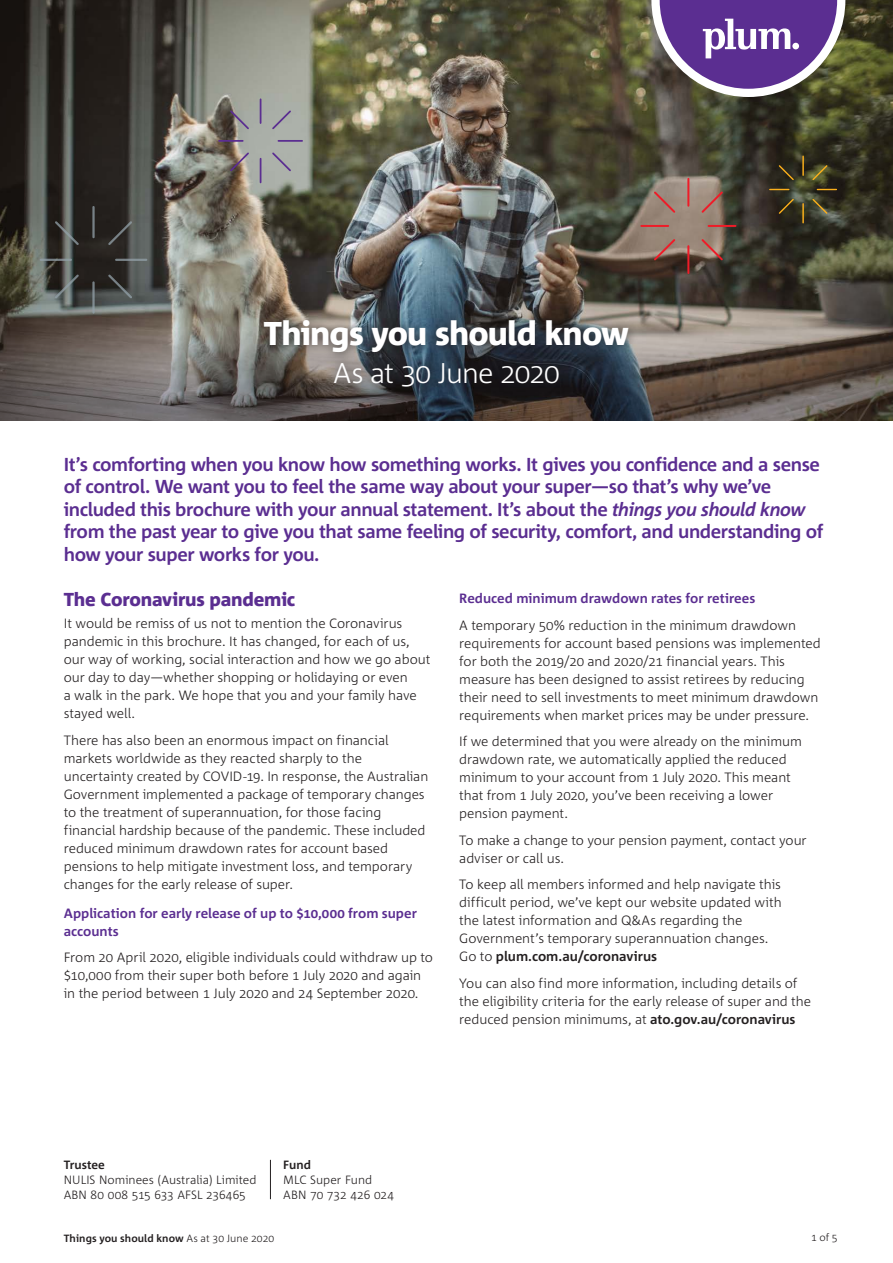
<style>
.page{position:relative;width:893px;height:1263px;background:#fff}
.page>*{position:absolute;margin:0;border:0;box-sizing:border-box;transform-origin:0 0}
.t1{font:800 33px "Corpid";letter-spacing:-.025em;color:#fff}
.t2{font:300 28.5px "Corpid";letter-spacing:-.035em;color:#fff}
.t3{font:700 18.75px/22.5px "Corpid";letter-spacing:-.025em;color:#5b2e91}
.t4{font:800 18.75px "Corpid";letter-spacing:-.01em;color:#5b2e91}
.t5{font:300 13.5px/18px "Corpid";letter-spacing:-.005em;color:#231f20}
.t6{font:700 13.5px/18px "Corpid";color:#5b2e91}
.t7{font:300 12px/15px "Corpid";color:#231f20}
.t8{font:700 12px "Corpid";letter-spacing:.005em;color:#231f20}
.t9{font:700 10.5px "Corpid";letter-spacing:.01em;color:#231f20}
.t10{font:300 10.5px "Corpid";color:#231f20}
.s1{font-style:italic}
.s2{font-weight:700}
.s3{font-weight:300}
</style>
<div class="page">
<img style="left:0;top:0;width:893px;height:326px">
<svg style="left:0;top:326px;width:893px;height:95px;background:#645c57"></svg>
<svg style="left:651px;top:0;width:194px;height:97px"></svg>
<div style="left:254px;top:310px;width:384px;height:86px;background:#231f20;opacity:.73"></div>
<hr style="left:270px;top:1160px;width:1px;height:39px;background:#231f20">
<svg style="left:106px;top:272px;width:28px;height:28px"></svg>
<svg style="left:53px;top:219px;width:28px;height:28px"></svg>
<svg style="left:53px;top:272px;width:28px;height:28px"></svg>
<svg style="left:106px;top:219px;width:28px;height:28px"></svg>
<hr style="left:92px;top:282px;width:3px;height:31px;background:#94a2aa">
<hr style="left:92px;top:207px;width:3px;height:30px;background:#94a2aa">
<hr style="left:41px;top:259px;width:30px;height:2px;background:#94a2aa">
<hr style="left:116px;top:259px;width:30px;height:2px;background:#94a2aa">
<svg style="left:271px;top:151px;width:22px;height:22px"></svg>
<svg style="left:229px;top:109px;width:22px;height:22px"></svg>
<svg style="left:229px;top:151px;width:22px;height:22px"></svg>
<svg style="left:271px;top:109px;width:22px;height:22px"></svg>
<svg style="left:260px;top:159px;width:1px;height:23px"></svg>
<svg style="left:260px;top:99px;width:1px;height:24px"></svg>
<hr style="left:219px;top:140px;width:24px;height:2px;background:#5b2e91">
<hr style="left:278px;top:140px;width:24px;height:2px;background:#5b2e91">
<svg style="left:700px;top:237px;width:25px;height:25px"></svg>
<svg style="left:652px;top:190px;width:25px;height:25px"></svg>
<svg style="left:652px;top:237px;width:25px;height:25px"></svg>
<svg style="left:700px;top:190px;width:25px;height:25px"></svg>
<hr style="left:687px;top:246px;width:2px;height:27px;background:#ee1c28">
<hr style="left:687px;top:179px;width:2px;height:27px;background:#ee1c28">
<hr style="left:641px;top:225px;width:27px;height:2px;background:#ee1c28">
<hr style="left:709px;top:225px;width:26px;height:2px;background:#ee1c28">
<svg style="left:811px;top:197px;width:18px;height:18px"></svg>
<svg style="left:777px;top:164px;width:18px;height:17px"></svg>
<svg style="left:777px;top:197px;width:18px;height:18px"></svg>
<svg style="left:811px;top:164px;width:18px;height:17px"></svg>
<svg style="left:802px;top:204px;width:2px;height:19px"></svg>
<svg style="left:802px;top:156px;width:2px;height:19px"></svg>
<svg style="left:770px;top:189px;width:19px;height:1px"></svg>
<svg style="left:817px;top:189px;width:19px;height:1px"></svg>
<h1 class="t1" style="left:264px;top:316px;width:367px">Things you should know</h1>
<h2 class="t2" style="left:333px;top:357px;width:228px">As at 30 June 2020</h2>
<p class="t3" style="left:64px;top:453px;width:761px">It’s comforting when you know how something works. It gives you confidence and a sense of control. We want you to feel the same way about your super—so that’s why we’ve included this brochure with your annual statement. It’s about the <span class="s1">things you should know </span>from the past year to give you that same feeling of security, comfort, and understanding of how your super works for you.</p>
<h3 class="t4" style="left:64px;top:589px;width:233px">The Coronavirus pandemic</h3>
<p class="t5" style="left:64px;top:615px;width:368px">It would be remiss of us not to mention the Coronavirus pandemic in this brochure. It has changed, for each of us, our way of working, social interaction and how we go about our day to day—whether shopping or holidaying or even<br>a walk in the park. We hope that you and your family have stayed well.</p>
<p class="t5" style="left:64px;top:731px;width:366px">There has also been an enormous impact on financial markets worldwide as they reacted sharply to the uncertainty created by COVID-19. In response, the Australian Government implemented a package of temporary changes to the treatment of superannuation, for those facing financial hardship because of the pandemic. These included reduced minimum drawdown rates for account based pensions to help mitigate investment loss, and temporary changes for the early release of super.</p>
<p class="t6" style="left:64px;top:904px;width:355px">Application for early release of up to $10,000 from super accounts</p>
<p class="t5" style="left:64px;top:948px;width:371px">From 20 April 2020, eligible individuals could withdraw up to $10,000 from their super both before 1 July 2020 and again in the period between 1 July 2020 and 24 September 2020.</p>
<p class="t6" style="left:459px;top:589px;width:298px">Reduced minimum drawdown rates for retirees</p>
<p class="t5" style="left:459px;top:616px;width:363px">A temporary 50% reduction in the minimum drawdown requirements for account based pensions was implemented for both the 2019/20 and 2020/21 financial years. This measure has been designed to assist retirees by reducing their need to sell investments to meet minimum drawdown requirements when market prices may be under pressure.</p>
<p class="t5" style="left:459px;top:732px;width:344px">If we determined that you were already on the minimum drawdown rate, we automatically applied the reduced minimum to your account from 1 July 2020. This meant that from 1 July 2020, you’ve been receiving a lower pension payment.</p>
<p class="t5" style="left:459px;top:831px;width:349px">To make a change to your pension payment, contact your adviser or call us.</p>
<p class="t5" style="left:459px;top:875px;width:324px">To keep all members informed and help navigate this difficult period, we’ve kept our website updated with the latest information and Q&amp;As regarding the Government’s temporary superannuation changes.<br>Go to <span class="s2">plum.com.au/coronavirus</span></p>
<p class="t5" style="left:459px;top:974px;width:353px">You can also find more information, including details of the eligibility criteria for the early release of super and the reduced pension minimums, at <span class="s2">ato.gov.au/coronavirus</span></p>
<p class="t8" style="left:64px;top:1158px;width:43px">Trustee</p>
<p class="t7" style="left:64px;top:1173px;width:194px">NULIS Nominees (Australia) Limited<br>ABN 80 008 515 633 AFSL 236465</p>
<p class="t8" style="left:283px;top:1158px;width:29px">Fund</p>
<p class="t7" style="left:283px;top:1173px;width:112px">MLC Super Fund<br>ABN 70 732 426 024</p>
<p class="t9" style="left:64px;top:1232px;width:212px">Things you should know <span class="s3">As at 30 June 2020</span></p>
<p class="t10" style="left:819px;top:1232px;width:20px">of 5</p>
</div>
